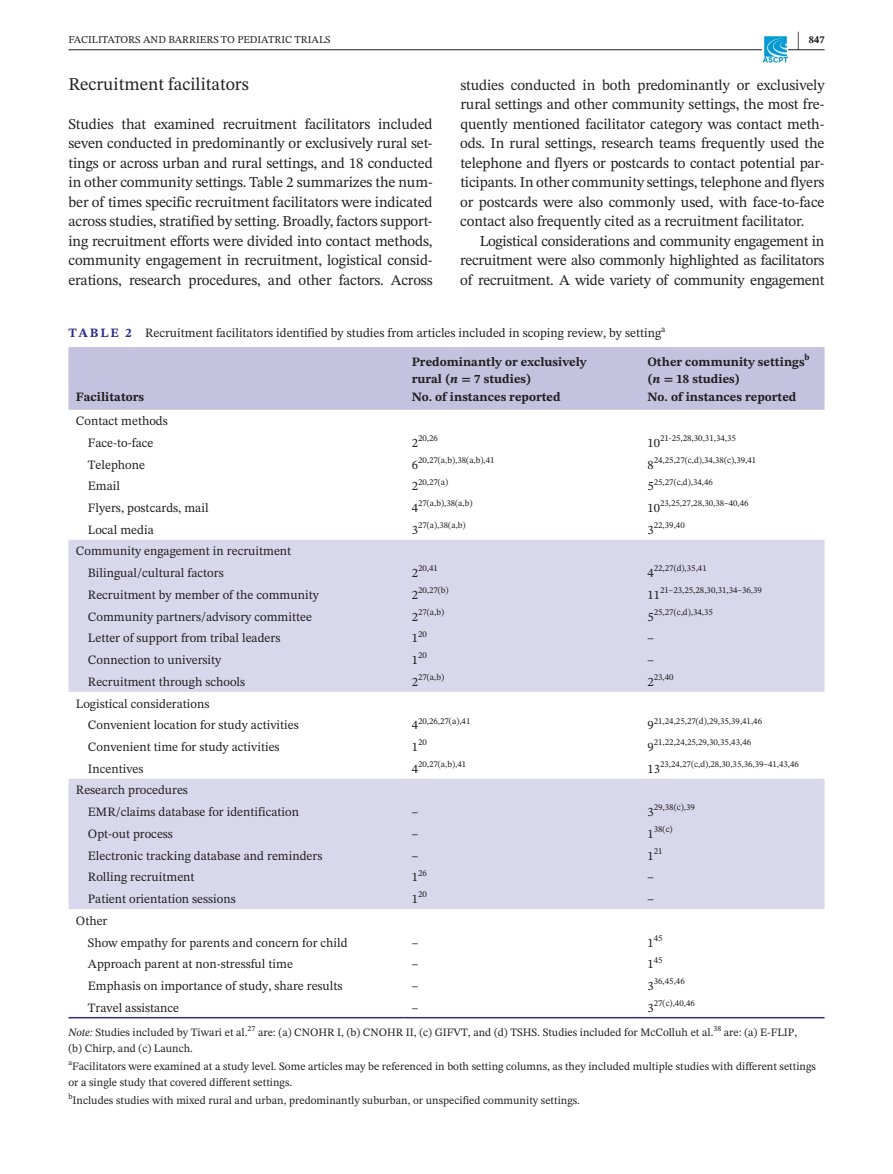
<style>
.page{position:relative;width:893px;height:1174px;background:#fff}
.page>*{position:absolute;margin:0;border:0;box-sizing:border-box;transform-origin:0 0}
.t1{font:700 21px "STIX Two Text";color:#231f20;scale:.42 1}
.t2{font:18px "STIX Two Text";color:#231f20}
.t3{font:15px/19.5px "STIX Two Text";letter-spacing:-.01em;color:#231f20;text-align:justify}
.t4{font:12.75px/21.8px "STIX Two Text";color:#231f20}
.t5{font:700 12.75px/17.2px "STIX Two Text";color:#231f20}
.t6{font:11.25px/15.8px "STIX Two Text";color:#231f20}
.t7{font:10.5px "STIX Two Text";color:#231f20}
.t8{font:700 10.5px "STIX Two Text";color:#231f20}
.t9{font:8.85px "STIX Two Text";color:#231f20}
.t10{font:7.8px "STIX Two Text";color:#231f20}
.s1{font-weight:700;color:#2c2d8c}
.s2{font-style:italic}
.s3{font-family:"STIX"}
.s4{font-size:12.75px}
</style>
<div class="page">
<hr style="left:68px;top:49px;width:756px;height:1px;background:#231f20">
<img style="left:762px;top:37px;width:25px;height:25px">
<div style="left:68px;top:347px;width:756px;height:63px;background:#c4c2df"></div>
<svg style="left:68px;top:540px;width:756px;height:369px;fill:#d9d7eb"></svg>
<hr style="left:68px;top:1017px;width:336px;height:1px;background:#2c2d8c">
<hr style="left:404px;top:1017px;width:236px;height:1px;background:#2c2d8c">
<hr style="left:640px;top:1017px;width:184px;height:1px;background:#2c2d8c">
<h1 class="t1" style="left:797px;top:24px;width:8px">|</h1>
<p class="t7" style="left:68px;top:32px;width:264px">FACILITATORS AND BARRIERS TO PEDIATRIC TRIALS</p>
<p class="t8" style="left:809px;top:32px;width:17px">847</p>
<p class="t2" style="left:68px;top:71px;width:182px">Recruitment facilitators</p>
<p class="t3" style="left:68px;top:114px;width:366px">Studies that examined recruitment facilitators included seven conducted in predominantly or exclusively rural set&shy;tings or across urban and rural settings, and 18 conducted in other community settings. Table 2 summarizes the num&shy;ber of times specific recruitment facilitators were indicated across studies, stratified by setting. Broadly, factors support&shy;ing recruitment efforts were divided into contact methods, community engagement in recruitment, logistical consid&shy;erations, research procedures, and other factors. Across</p>
<p class="t3" style="left:460px;top:75px;width:366px">studies conducted in both predominantly or exclusively rural settings and other community settings, the most fre&shy;quently mentioned facilitator category was contact meth&shy;ods. In rural settings, research teams frequently used the telephone and flyers or postcards to contact potential par&shy;ticipants. In other community settings, telephone and flyers or postcards were also commonly used, with face-to-face contact also frequently cited as a recruitment facilitator.</p>
<p class="t3" style="left:460px;top:231px;width:366px;text-indent:20px">Logistical considerations and community engagement in recruitment were also commonly highlighted as facilitators of recruitment. A wide variety of community engagement</p>
<p class="t4" style="left:68px;top:322px;width:594px"><span class="s1">TABLE 2</span> Recruitment facilitators identified by studies from articles included in scoping review, by setting</p>
<p class="t9" style="left:661px;top:322px;width:6px">a</p>
<p class="t5" style="left:76px;top:388px;width:70px">Facilitators</p>
<p class="t4" style="left:76px;top:410px;width:93px;text-align:center">Contact methods<br>Face-to-face</p>
<p class="t5" style="left:412px;top:353px;width:176px">Predominantly or exclusively rural (<span class="s2">n</span> <span class="s3">=</span> 7 studies)<br>No. of instances reported</p>
<p class="t5" style="left:647px;top:353px;width:164px">Other community settings<sup>b </sup>(<span class="s2">n</span> <span class="s3">=</span> 18 studies)<br>No. of instances reported</p>
<p class="t4" style="left:412px;top:432px;width:8px">2</p>
<p class="t9" style="left:418px;top:432px;width:21px">20,26</p>
<p class="t9" style="left:647px;top:432px;width:90px"><span class="s4">10</span>21-25,28,30,31,34,35</p>
<p class="t4" style="left:88px;top:453px;width:59px">Telephone</p>
<p class="t4" style="left:412px;top:453px;width:8px">6</p>
<p class="t9" style="left:418px;top:453px;width:78px">20,27(a,b),38(a,b),41</p>
<p class="t4" style="left:647px;top:453px;width:8px">8</p>
<p class="t9" style="left:654px;top:453px;width:104px">24,25,27(c,d),34,38(c),39,41</p>
<p class="t4" style="left:88px;top:475px;width:34px">Email</p>
<p class="t4" style="left:412px;top:475px;width:8px">2</p>
<p class="t9" style="left:418px;top:475px;width:32px">20,27(a)</p>
<p class="t9" style="left:654px;top:475px;width:61px">25,27(c,d),34,46</p>
<p class="t4" style="left:647px;top:475px;width:8px">5</p>
<p class="t4" style="left:88px;top:497px;width:122px">Flyers, postcards, mail</p>
<p class="t4" style="left:412px;top:497px;width:8px">4</p>
<p class="t9" style="left:418px;top:497px;width:56px">27(a,b),38(a,b)</p>
<p class="t4" style="left:647px;top:497px;width:14px">10</p>
<p class="t9" style="left:660px;top:497px;width:90px">23,25,27,28,30,38–40,46</p>
<p class="t4" style="left:88px;top:518px;width:67px">Local media</p>
<p class="t4" style="left:412px;top:518px;width:8px">3</p>
<p class="t9" style="left:418px;top:519px;width:49px">27(a),38(a,b)</p>
<p class="t4" style="left:647px;top:518px;width:8px">3</p>
<p class="t9" style="left:654px;top:519px;width:32px">22,39,40</p>
<p class="t4" style="left:88px;top:540px;width:205px;text-indent:-12px">Community engagement in recruitment<br>Bilingual/cultural factors</p>
<p class="t9" style="left:412px;top:562px;width:28px"><span class="s4">2</span>20,41</p>
<p class="t4" style="left:647px;top:562px;width:8px">4</p>
<p class="t9" style="left:654px;top:562px;width:54px">22,27(d),35,41</p>
<p class="t4" style="left:88px;top:584px;width:232px">Recruitment by member of the community</p>
<p class="t4" style="left:412px;top:584px;width:8px">2</p>
<p class="t9" style="left:418px;top:584px;width:32px">20,27(b)</p>
<p class="t4" style="left:647px;top:584px;width:14px">11</p>
<p class="t9" style="left:660px;top:584px;width:103px">21–23,25,28,30,31,34–36,39</p>
<p class="t4" style="left:88px;top:605px;width:225px">Community partners/advisory committee</p>
<p class="t4" style="left:412px;top:605px;width:8px">2</p>
<p class="t9" style="left:418px;top:605px;width:28px">27(a,b)</p>
<p class="t9" style="left:654px;top:605px;width:61px">25,27(c,d),34,35</p>
<p class="t4" style="left:647px;top:605px;width:8px">5</p>
<p class="t9" style="left:418px;top:627px;width:10px">20</p>
<p class="t4" style="left:88px;top:627px;width:194px">Letter of support from tribal leaders</p>
<p class="t4" style="left:412px;top:627px;width:8px">1</p>
<p class="t4" style="left:647px;top:627px;width:8px">–</p>
<p class="t4" style="left:88px;top:649px;width:135px">Connection to university</p>
<p class="t9" style="left:412px;top:649px;width:17px"><span class="s4">1</span>20</p>
<p class="t4" style="left:647px;top:649px;width:8px">–</p>
<p class="t4" style="left:88px;top:670px;width:159px">Recruitment through schools</p>
<p class="t9" style="left:412px;top:671px;width:34px"><span class="s4">2</span>27(a,b)</p>
<p class="t9" style="left:647px;top:671px;width:28px"><span class="s4">2</span>23,40</p>
<p class="t4" style="left:88px;top:692px;width:212px;text-indent:-12px">Logistical considerations<br>Convenient location for study activities</p>
<p class="t9" style="left:412px;top:714px;width:60px"><span class="s4">4</span>20,26,27(a),41</p>
<p class="t4" style="left:647px;top:714px;width:8px">9</p>
<p class="t9" style="left:654px;top:714px;width:110px">21,24,25,27(d),29,35,39,41,46</p>
<p class="t9" style="left:418px;top:736px;width:10px">20</p>
<p class="t4" style="left:88px;top:736px;width:193px">Convenient time for study activities</p>
<p class="t4" style="left:412px;top:736px;width:8px">1</p>
<p class="t4" style="left:647px;top:736px;width:8px">9</p>
<p class="t9" style="left:654px;top:736px;width:99px">21,22,24,25,29,30,35,43,46</p>
<p class="t4" style="left:88px;top:757px;width:57px">Incentives</p>
<p class="t9" style="left:412px;top:757px;width:56px"><span class="s4">4</span>20,27(a,b),41</p>
<p class="t9" style="left:647px;top:757px;width:153px"><span class="s4">13</span>23,24,27(c,d),28,30,35,36,39–41,43,46</p>
<p class="t4" style="left:88px;top:779px;width:213px;text-indent:-12px">Research procedures<br>EMR/claims database for identification</p>
<p class="t4" style="left:412px;top:801px;width:8px">–</p>
<p class="t9" style="left:647px;top:801px;width:49px"><span class="s4">3</span>29,38(c),39</p>
<p class="t4" style="left:88px;top:822px;width:87px">Opt-out process</p>
<p class="t4" style="left:412px;top:822px;width:8px">–</p>
<p class="t9" style="left:647px;top:823px;width:27px"><span class="s4">1</span>38(c)</p>
<p class="t4" style="left:88px;top:844px;width:236px">Electronic tracking database and reminders</p>
<p class="t4" style="left:412px;top:844px;width:8px">–</p>
<p class="t9" style="left:647px;top:844px;width:17px"><span class="s4">1</span>21</p>
<p class="t4" style="left:88px;top:866px;width:108px">Rolling recruitment</p>
<p class="t9" style="left:412px;top:866px;width:17px"><span class="s4">1</span>26</p>
<p class="t4" style="left:647px;top:866px;width:8px">–</p>
<p class="t4" style="left:88px;top:888px;width:149px">Patient orientation sessions</p>
<p class="t9" style="left:412px;top:888px;width:17px"><span class="s4">1</span>20</p>
<p class="t4" style="left:647px;top:888px;width:8px">–</p>
<p class="t4" style="left:88px;top:909px;width:261px;text-indent:-12px">Other<br>Show empathy for parents and concern for child</p>
<p class="t4" style="left:412px;top:931px;width:8px">–</p>
<p class="t9" style="left:647px;top:931px;width:17px"><span class="s4">1</span>45</p>
<p class="t4" style="left:88px;top:953px;width:206px">Approach parent at non-stressful time</p>
<p class="t4" style="left:412px;top:953px;width:8px">–</p>
<p class="t9" style="left:647px;top:953px;width:17px"><span class="s4">1</span>45</p>
<p class="t4" style="left:88px;top:974px;width:256px">Emphasis on importance of study, share results</p>
<p class="t4" style="left:412px;top:974px;width:8px">–</p>
<p class="t9" style="left:647px;top:975px;width:39px"><span class="s4">3</span>36,45,46</p>
<p class="t4" style="left:88px;top:996px;width:93px">Travel assistance</p>
<p class="t4" style="left:412px;top:996px;width:8px">–</p>
<p class="t4" style="left:647px;top:996px;width:8px">3</p>
<p class="t9" style="left:654px;top:996px;width:43px">27(c),40,46</p>
<p class="t6" style="left:68px;top:1024px;width:181px"><span class="s2">Note:</span> Studies included by Tiwari et al.</p>
<p class="t10" style="left:248px;top:1023px;width:9px">27</p>
<p class="t6" style="left:258px;top:1024px;width:457px">are: (a) CNOHR I, (b) CNOHR II, (c) GIFVT, and (d) TSHS. Studies included for McColluh et al.</p>
<p class="t10" style="left:713px;top:1023px;width:9px">38</p>
<p class="t6" style="left:724px;top:1024px;width:75px">are: (a) E-FLIP,</p>
<p class="t6" style="left:68px;top:1040px;width:126px">(b) Chirp, and (c) Launch.</p>
<p class="t10" style="left:68px;top:1057px;width:5px">a</p>
<p class="t6" style="left:68px;top:1058px;width:749px;text-indent:4px">Facilitators were examined at a study level. Some articles may be referenced in both setting columns, as they included multiple studies with different settings or a single study that covered different settings.</p>
<p class="t10" style="left:68px;top:1090px;width:6px">b</p>
<p class="t6" style="left:73px;top:1092px;width:509px">Includes studies with mixed rural and urban, predominantly suburban, or unspecified community settings.</p>
</div>
